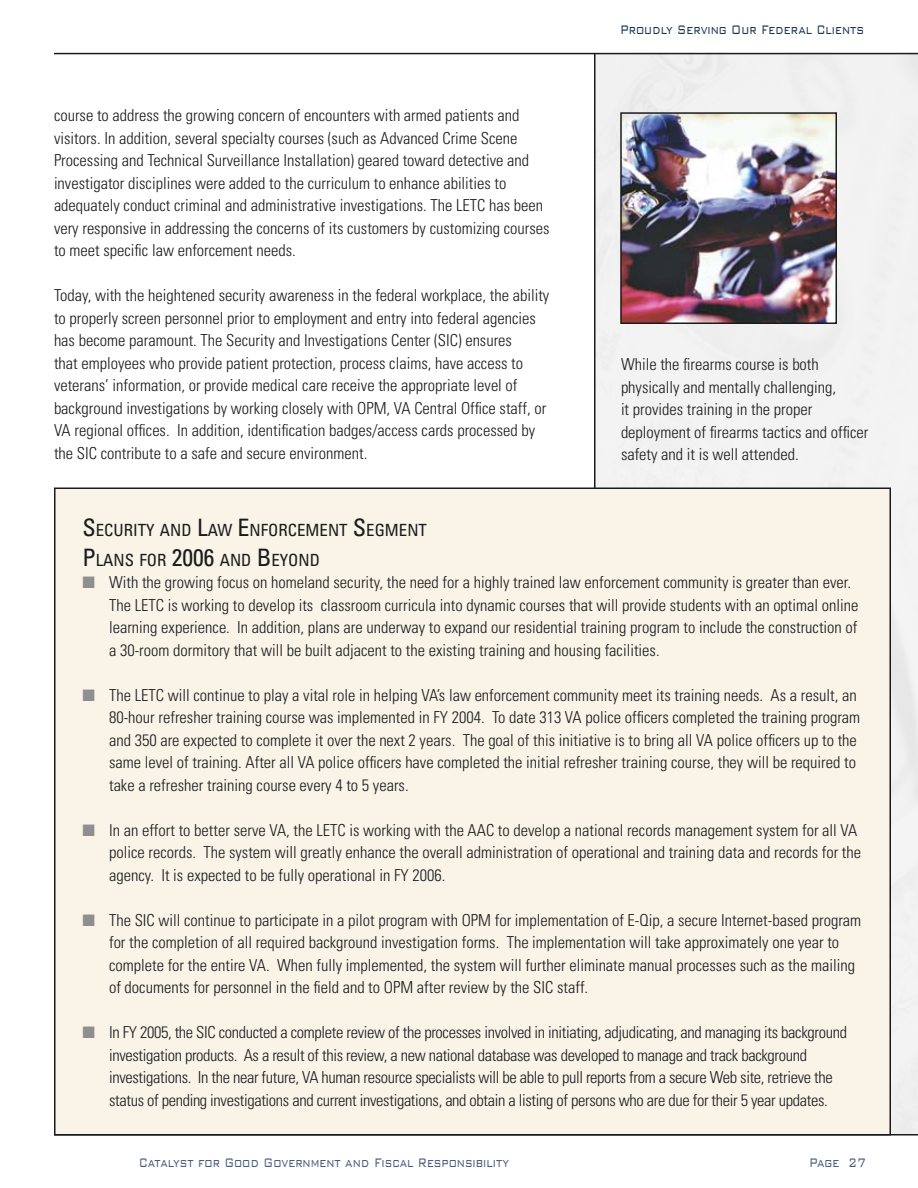
<style>
.page{position:relative;width:918px;height:1188px;background:#fff}
.page>*{position:absolute;margin:0;border:0;box-sizing:border-box;transform-origin:0 0}
.t1{font:condensed 16.8px/29.2px "Univers";color:#1b1b1b}
.t2{font:300 condensed 16.5px/22.5px "Univers";color:#1b1b1b}
.t3{font:300 condensed 16.5px/22.5px "Univers";letter-spacing:-.02em;color:#1b1b1b}
.t4{font:300 16.5px "Bank Gothic BT";color:#4c5b7a;scale:.72 1}
.t5{font:300 16.5px "Bank Gothic BT";color:#153456;scale:.72 1}
.s1{font-size:24px}
.s2{color:#8f8f8f}
</style>
<div class="page">
<hr style="left:54px;top:53px;width:864px;height:1px;background:#1b1b1b">
<hr style="left:54px;top:1134px;width:864px;height:2px;background:#1b1b1b">
<hr style="left:594px;top:54px;width:2px;height:1080px;background:#1b1b1b">
<div style="left:55px;top:488px;width:835px;height:647px;background:#f9f3e8"></div>
<img style="left:623px;top:115px;width:211px;height:206px">
<div style="left:620px;top:112px;width:217px;height:212px;border:2px solid #1b1b1b"></div>
<p class="t2" style="left:54px;top:104px;width:497px">course to address the growing concern of encounters with armed patients and visitors. In addition, several specialty courses (such as Advanced Crime Scene Processing and Technical Surveillance Installation) geared toward detective and investigator disciplines were added to the curriculum to enhance abilities to adequately conduct criminal and administrative investigations. The LETC has been very responsive in addressing the concerns of its customers by customizing courses to meet specific law enforcement needs.</p>
<p class="t2" style="left:54px;top:284px;width:497px">Today, with the heightened security awareness in the federal workplace, the ability to properly screen personnel prior to employment and entry into federal agencies has become paramount. The Security and Investigations Center (SIC) ensures<br>that employees who provide patient protection, process claims, have access to veterans’ information, or provide medical care receive the appropriate level of background investigations by working closely with OPM, VA Central Office staff, or VA regional offices. In addition, identification badges/access cards processed by the SIC contribute to a safe and secure environment.</p>
<p class="t5" style="left:620px;top:21px;width:340px">Proudly Serving Our Federal Clients</p>
<p class="t2" style="left:621px;top:353px;width:249px">While the firearms course is both physically and mentally challenging,<br>it provides training in the proper deployment of firearms tactics and officer safety and it is well attended.</p>
<p class="t1" style="left:82px;top:516px;width:346px"><span class="s1">S</span>ECURITY AND <span class="s1">L</span>AW <span class="s1">E</span>NFORCEMENT <span class="s1">S</span>EGMENT<br><span class="s1">P</span>LANS FOR <span class="s1">2006</span> AND <span class="s1">B</span>EYOND</p>
<p class="t2" style="left:109px;top:571px;width:751px;text-indent:-27px"><span class="s2">■</span> With the growing focus on homeland security, the need for a highly trained law enforcement community is greater than ever.<br>The LETC is working to develop its classroom curricula into dynamic courses that will provide students with an optimal online learning experience. In addition, plans are underway to expand our residential training program to include the construction of a 30-room dormitory that will be built adjacent to the existing training and housing facilities.</p>
<p class="t2" style="left:109px;top:684px;width:753px;text-indent:-27px"><span class="s2">■</span> The LETC will continue to play a vital role in helping VA’s law enforcement community meet its training needs. As a result, an 80-hour refresher training course was implemented in FY 2004. To date 313 VA police officers completed the training program and 350 are expected to complete it over the next 2 years. The goal of this initiative is to bring all VA police officers up to the same level of training. After all VA police officers have completed the initial refresher training course, they will be required to take a refresher training course every 4 to 5 years.</p>
<p class="t2" style="left:109px;top:819px;width:754px;text-indent:-27px"><span class="s2">■</span> In an effort to better serve VA, the LETC is working with the AAC to develop a national records management system for all VA police records. The system will greatly enhance the overall administration of operational and training data and records for the agency. It is expected to be fully operational in FY 2006.</p>
<p class="t2" style="left:109px;top:909px;width:754px;text-indent:-27px"><span class="s2">■</span> The SIC will continue to participate in a pilot program with OPM for implementation of E-Qip, a secure Internet-based program for the completion of all required background investigation forms. The implementation will take approximately one year to complete for the entire VA. When fully implemented, the system will further eliminate manual processes such as the mailing of documents for personnel in the field and to OPM after review by the SIC staff.</p>
<p class="t3" style="left:109px;top:1021px;width:739px;text-indent:-27px"><span class="s2">■</span> In FY 2005, the SIC conducted a complete review of the processes involved in initiating, adjudicating, and managing its background investigation products. As a result of this review, a new national database was developed to manage and track background investigations. In the near future, VA human resource specialists will be able to pull reports from a secure Web site, retrieve the status of pending investigations and current investigations, and obtain a listing of persons who are due for their 5 year updates.</p>
<p class="t4" style="left:139px;top:1153px;width:516px">Catalyst for Good Government and Fiscal Responsibility</p>
<p class="t4" style="left:809px;top:1153px;width:80px">Page 27</p>
</div>
